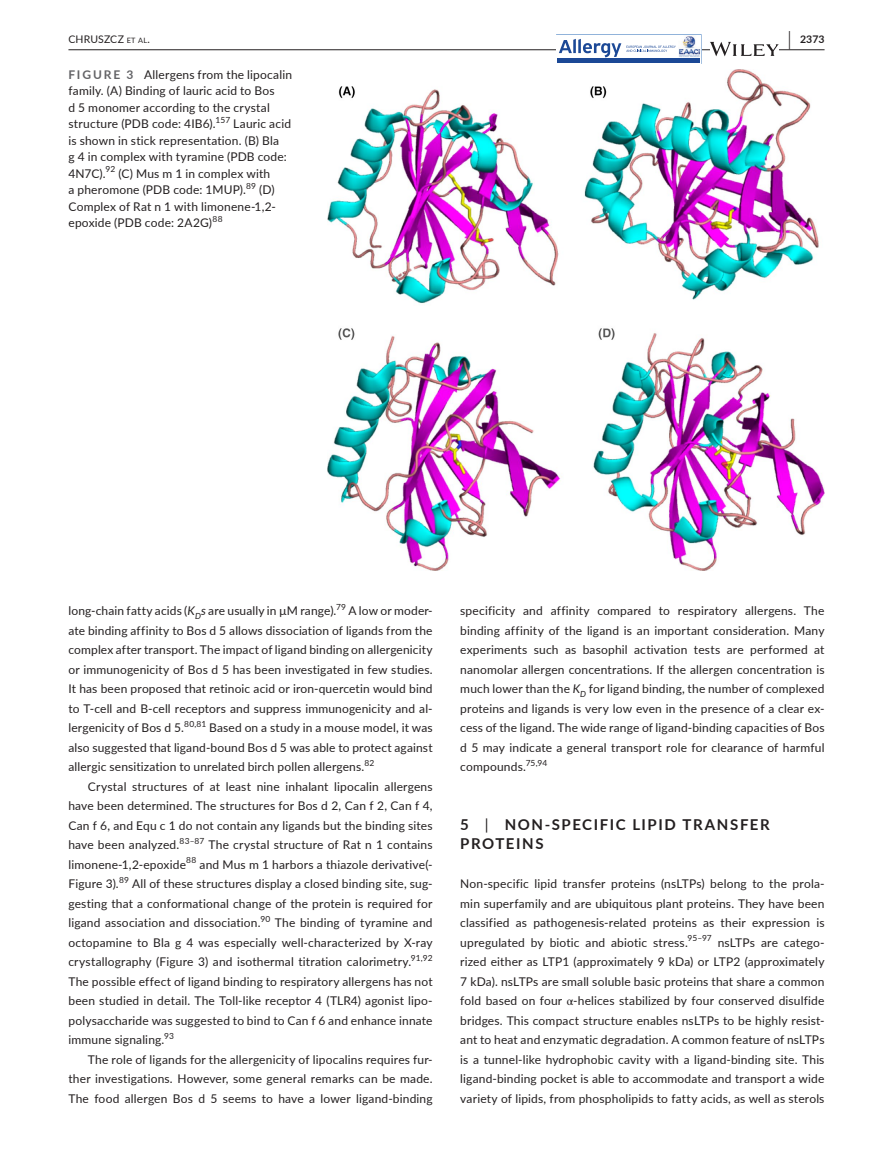
<style>
.page{position:relative;width:893px;height:1174px;background:#fff}
.page>*{position:absolute;margin:0;border:0;box-sizing:border-box;transform-origin:0 0}
.t1{font:700 15px/19.5px "Lato";letter-spacing:.105em;color:#231f20}
.t2{font:12px/19.5px "Lato";letter-spacing:.015em;color:#231f20;text-align:justify}
.t3{font:10.5px "Lato";letter-spacing:.015em;color:#231f20}
.t4{font:700 10.5px "Lato";color:#231f20}
.t5{font:8.4px "Lato";letter-spacing:.015em;color:#231f20}
.s1{font-size:7.35px}
.s2{font-size:19.5px}
.s3{font-weight:700;color:#636366}
.s4{font-style:italic}
.s5{font-weight:400}
.s6{font-family:"STIX"}
</style>
<div class="page">
<hr style="left:68px;top:49px;width:756px;height:1px;background:#231f20">
<svg style="left:556px;top:34px;width:145px;height:29px"></svg>
<div style="left:558px;top:58px;width:142px;height:5px;background:#1b4896"></div>
<img style="left:679px;top:35px;width:22px;height:22px">
<svg style="left:710px;top:42px;width:69px;height:14px"></svg>
<img style="left:327px;top:69px;width:497px;height:501px">
<p class="t3" style="left:68px;top:31px;width:83px">CHRUSZCZ <span class="s1">et al</span>.</p>
<p class="t4" style="left:789px;top:31px;width:37px"><span class="s2">|</span> 2373</p>
<p class="t2" style="left:68px;top:66px;width:225px;line-height:16.5px;text-align:left"><span class="s3">FIGURE 3</span> Allergens from the lipocalin family. (A) Binding of lauric acid to Bos<br>d 5 monomer according to the crystal structure (PDB code: 4IB6).</p>
<p class="t5" style="left:215px;top:114px;width:16px">157</p>
<p class="t2" style="left:68px;top:115px;width:224px;line-height:16.5px;text-align:left;text-indent:165px">Lauric acid is shown in stick representation. (B) Bla<br>g 4 in complex with tyramine (PDB code:<br>4N7C).</p>
<p class="t5" style="left:105px;top:163px;width:11px">92</p>
<p class="t2" style="left:68px;top:165px;width:203px;line-height:16.5px;text-indent:50px">(C) Mus m 1 in complex with a pheromone (PDB code: 1MUP).</p>
<p class="t5" style="left:246px;top:180px;width:11px">89</p>
<p class="t2" style="left:68px;top:181px;width:209px;line-height:16.5px;text-indent:191px">(D)<br>Complex of Rat n 1 with limonene-1,2- epoxide (PDB code: 2A2G)</p>
<p class="t5" style="left:213px;top:213px;width:12px">88</p>
<p class="t2" style="left:68px;top:600px;width:269px">long-chain fatty acids (<span class="s4">K</span><sub>D</sub><span class="s4">s</span> are usually in µM range).</p>
<p class="t5" style="left:336px;top:601px;width:11px">79</p>
<p class="t2" style="left:68px;top:600px;width:366px;text-indent:280px">A low or moder&shy;ate binding affinity to Bos d 5 allows dissociation of ligands from the complex after transport. The impact of ligand binding on allergenicity or immunogenicity of Bos d 5 has been investigated in few studies.<br>It has been proposed that retinoic acid or iron-quercetin would bind to T-cell and B-cell receptors and suppress immunogenicity and al&shy;lergenicity of Bos d 5.</p>
<p class="t5" style="left:184px;top:718px;width:24px">80,81</p>
<p class="t2" style="left:68px;top:717px;width:366px;text-indent:141px">Based on a study in a mouse model, it was also suggested that ligand-bound Bos d 5 was able to protect against allergic sensitization to unrelated birch pollen allergens.</p>
<p class="t5" style="left:365px;top:757px;width:11px">82</p>
<p class="t2" style="left:68px;top:776px;width:366px;text-indent:20px">Crystal structures of at least nine inhalant lipocalin allergens have been determined. The structures for Bos d 2, Can f 2, Can f 4, Can f 6, and Equ c 1 do not contain any ligands but the binding sites have been analyzed.</p>
<p class="t5" style="left:180px;top:835px;width:26px">83–87</p>
<p class="t2" style="left:209px;top:834px;width:226px">The crystal structure of Rat n 1 contains</p>
<p class="t2" style="left:68px;top:854px;width:119px">limonene-1,2-epoxide</p>
<p class="t5" style="left:186px;top:854px;width:12px">88</p>
<p class="t2" style="left:200px;top:854px;width:235px">and Mus m 1 harbors a thiazole derivative(-</p>
<p class="t2" style="left:68px;top:873px;width:52px">Figure 3).</p>
<p class="t5" style="left:119px;top:874px;width:11px">89</p>
<p class="t2" style="left:68px;top:873px;width:366px;text-indent:64px">All of these structures display a closed binding site, sug&shy;gesting that a conformational change of the protein is required for ligand association and dissociation.</p>
<p class="t5" style="left:260px;top:913px;width:11px">90</p>
<p class="t2" style="left:68px;top:912px;width:366px;text-indent:207px">The binding of tyramine and octopamine to Bla g 4 was especially well-characterized by X-ray crystallography (Figure 3) and isothermal titration calorimetry.</p>
<p class="t5" style="left:411px;top:952px;width:23px">91,92</p>
<p class="t2" style="left:68px;top:971px;width:366px">The possible effect of ligand binding to respiratory allergens has not been studied in detail. The Toll-like receptor 4 (TLR4) agonist lipo&shy;polysaccharide was suggested to bind to Can f 6 and enhance innate immune signaling.</p>
<p class="t5" style="left:164px;top:1030px;width:11px">93</p>
<p class="t2" style="left:68px;top:1049px;width:366px;text-indent:20px">The role of ligands for the allergenicity of lipocalins requires fur&shy;ther investigations. However, some general remarks can be made.<br>The food allergen Bos d 5 seems to have a lower ligand-binding</p>
<p class="t2" style="left:460px;top:600px;width:366px">specificity and affinity compared to respiratory allergens. The binding affinity of the ligand is an important consideration. Many experiments such as basophil activation tests are performed at nanomolar allergen concentrations. If the allergen concentration is much lower than the <span class="s4">K</span><sub>D</sub> for ligand binding, the number of complexed proteins and ligands is very low even in the presence of a clear ex&shy;cess of the ligand. The wide range of ligand-binding capacities of Bos d 5 may indicate a general transport role for clearance of harmful compounds.</p>
<p class="t5" style="left:526px;top:757px;width:23px">75,94</p>
<p class="t1" style="left:460px;top:814px;width:311px">5 <span class="s5">|</span> NON-SPECIFIC LIPID TRANSFER<br>PROTEINS</p>
<p class="t2" style="left:460px;top:873px;width:366px">Non-specific lipid transfer proteins (nsLTPs) belong to the prola&shy;min superfamily and are ubiquitous plant proteins. They have been classified as pathogenesis-related proteins as their expression is upregulated by biotic and abiotic stress.</p>
<p class="t5" style="left:688px;top:932px;width:26px">95–97</p>
<p class="t2" style="left:460px;top:932px;width:366px;text-indent:257px">nsLTPs are catego&shy;rized either as LTP1 (approximately 9 kDa) or LTP2 (approximately 7 kDa). nsLTPs are small soluble basic proteins that share a common fold based on four <span class="s6">α</span>-helices stabilized by four conserved disulfide bridges. This compact structure enables nsLTPs to be highly resist&shy;ant to heat and enzymatic degradation. A common feature of nsLTPs is a tunnel-like hydrophobic cavity with a ligand-binding site. This ligand-binding pocket is able to accommodate and transport a wide variety of lipids, from phospholipids to fatty acids, as well as sterols</p>
</div>
